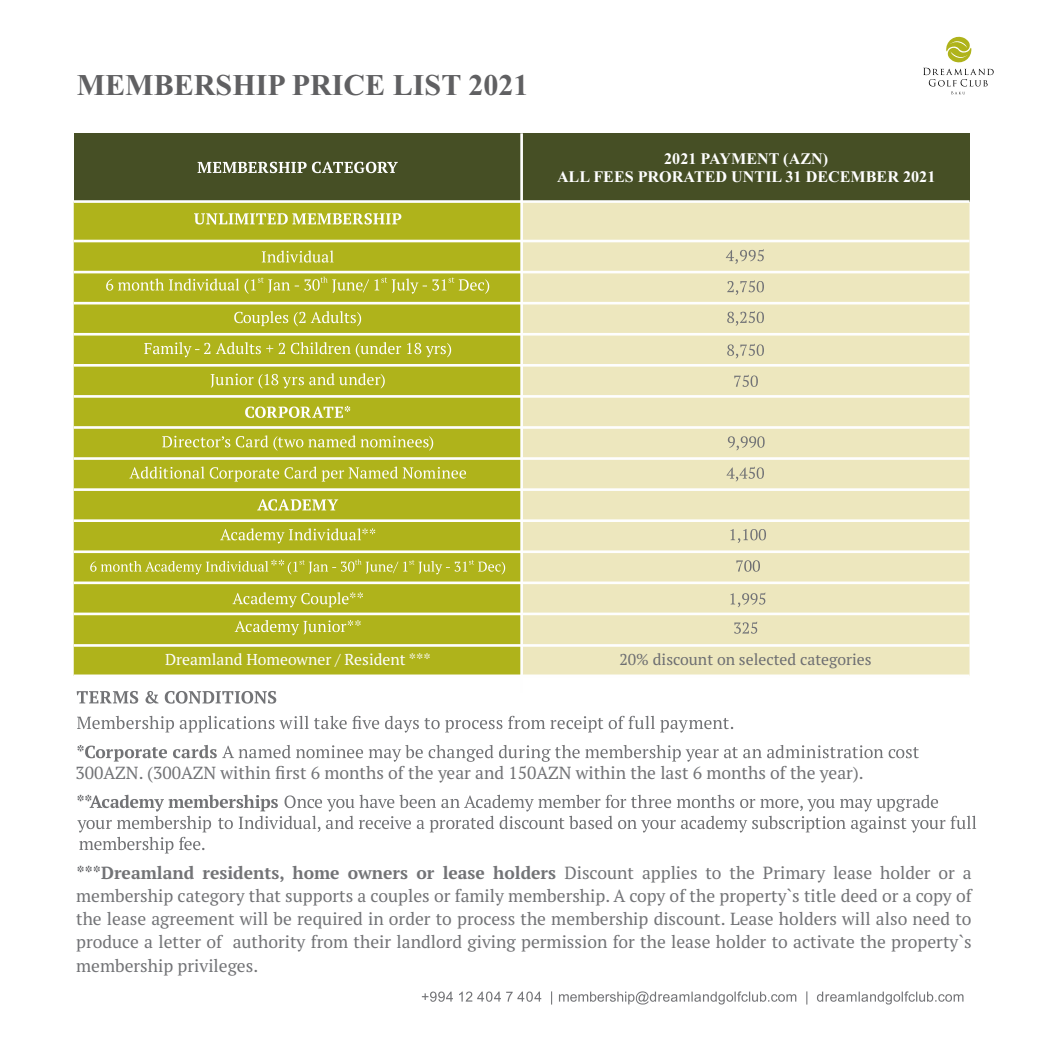
<style>
.page{position:relative;width:1042px;height:1042px;background:#fff}
.page>*{position:absolute;margin:0;border:0;box-sizing:border-box;transform-origin:0 0}
.t1{font:700 30.1px "Times New Roman";color:#606062}
.t2{font:17.5px/23.3px "PT Serif";color:#727376;text-align:justify}
.t3{font:700 16.1px/17.8px "Times New Roman";color:#fefefe;text-align:center}
.t4{font:15.75px "PT Serif";color:#6d6e71}
.t5{font:15.75px "PT Serif";color:#fefefe}
.s1{font-weight:700}
</style>
<div class="page">
<svg style="left:77px;top:691px;width:199px;height:12px"></svg>
<svg style="left:77px;top:715px;width:656px;height:17px"></svg>
<svg style="left:77px;top:745px;width:841px;height:16px"></svg>
<svg style="left:77px;top:794px;width:898px;height:59px"></svg>
<svg style="left:77px;top:865px;width:23px;height:7px"></svg>
<div style="left:74px;top:203px;width:446px;height:471px;background:#afb31b"></div>
<div style="left:522px;top:133px;width:447px;height:68px;background:#464f25"></div>
<div style="left:74px;top:133px;width:448px;height:68px;background:#464f25"></div>
<svg style="left:194px;top:213px;width:207px;height:11px"></svg>
<svg style="left:262px;top:250px;width:71px;height:12px"></svg>
<svg style="left:234px;top:311px;width:127px;height:15px;background:#bfc249"></svg>
<svg style="left:144px;top:342px;width:307px;height:15px;background:#bdc045"></svg>
<svg style="left:210px;top:373px;width:174px;height:15px;background:#bdc146"></svg>
<svg style="left:245px;top:406px;width:105px;height:12px"></svg>
<svg style="left:162px;top:435px;width:271px;height:15px;background:#bec146"></svg>
<svg style="left:129px;top:466px;width:337px;height:15px;background:#bec148"></svg>
<svg style="left:257px;top:499px;width:81px;height:11px"></svg>
<div style="left:523px;top:203px;width:446px;height:471px;background:#ede7be"></div>
<svg style="left:727px;top:311px;width:36px;height:15px"></svg>
<svg style="left:727px;top:343px;width:36px;height:15px"></svg>
<svg style="left:734px;top:375px;width:23px;height:12px"></svg>
<svg style="left:727px;top:436px;width:37px;height:14px"></svg>
<svg style="left:726px;top:466px;width:37px;height:15px"></svg>
<svg style="left:725px;top:249px;width:38px;height:15px"></svg>
<svg style="left:730px;top:529px;width:35px;height:14px"></svg>
<svg style="left:730px;top:592px;width:35px;height:15px"></svg>
<hr style="left:520px;top:133px;width:3px;height:559px;background:#fefefe">
<svg style="left:197px;top:162px;width:201px;height:11px"></svg>
<svg style="left:734px;top:621px;width:23px;height:12px"></svg>
<svg style="left:220px;top:528px;width:155px;height:15px;background:#bec148"></svg>
<svg style="left:232px;top:592px;width:131px;height:15px;background:#bec147"></svg>
<svg style="left:235px;top:620px;width:125px;height:15px;background:#bdc146"></svg>
<hr style="left:74px;top:200px;width:895px;height:3px;background:#fefefe">
<hr style="left:74px;top:644px;width:895px;height:2px;background:#fefefe">
<hr style="left:74px;top:240px;width:895px;height:2px;background:#fefefe">
<hr style="left:74px;top:302px;width:895px;height:2px;background:#fefefe">
<hr style="left:74px;top:333px;width:895px;height:2px;background:#fefefe">
<hr style="left:74px;top:395px;width:895px;height:2px;background:#fefefe">
<hr style="left:74px;top:426px;width:895px;height:2px;background:#fefefe">
<hr style="left:74px;top:488px;width:895px;height:3px;background:#fefefe">
<hr style="left:74px;top:519px;width:895px;height:3px;background:#fefefe">
<hr style="left:74px;top:581px;width:895px;height:3px;background:#fefefe">
<hr style="left:74px;top:612px;width:895px;height:3px;background:#fefefe">
<hr style="left:74px;top:271px;width:895px;height:2px;background:#fefefe">
<hr style="left:74px;top:364px;width:895px;height:2px;background:#fefefe">
<hr style="left:74px;top:457px;width:895px;height:3px;background:#fefefe">
<hr style="left:74px;top:550px;width:895px;height:3px;background:#fefefe">
<svg style="left:727px;top:280px;width:36px;height:15px"></svg>
<svg style="left:923px;top:36px;width:70px;height:58px"></svg>
<svg style="left:90px;top:559px;width:415px;height:15px;background:#bbbe3e"></svg>
<svg style="left:736px;top:560px;width:23px;height:11px"></svg>
<svg style="left:106px;top:276px;width:383px;height:18px;background:#babd3c"></svg>
<svg style="left:422px;top:991px;width:541px;height:13px"></svg>
<h1 class="t1" style="left:77px;top:75px;width:453px">MEMBERSHIP PRICE LIST 2021</h1>
<p class="t3" style="left:557px;top:151px;width:380px">2021 PAYMENT (AZN)<br>ALL FEES PRORATED UNTIL 31 DECEMBER 2021</p>
<p class="t5" style="left:165px;top:652px;width:267px">Dreamland Homeowner / Resident ***</p>
<p class="t4" style="left:619px;top:652px;width:254px">20% discount on selected categories</p>
<p class="t2" style="left:76px;top:762px;width:789px">300AZN. (300AZN within first 6 months of the year and 150AZN within the last 6 months of the year).</p>
<p class="t2" style="left:76px;top:862px;width:896px;text-indent:25px"><span class="s1">Dreamland residents, home owners or lease holders</span> Discount applies to the Primary lease holder or a membership category that supports a couples or family membership. A copy of the property`s title deed or a copy of the lease agreement will be required in order to process the membership discount. Lease holders will also need to produce a letter of authority from their landlord giving permission for the lease holder to activate the property`s membership privileges.</p>
</div>
